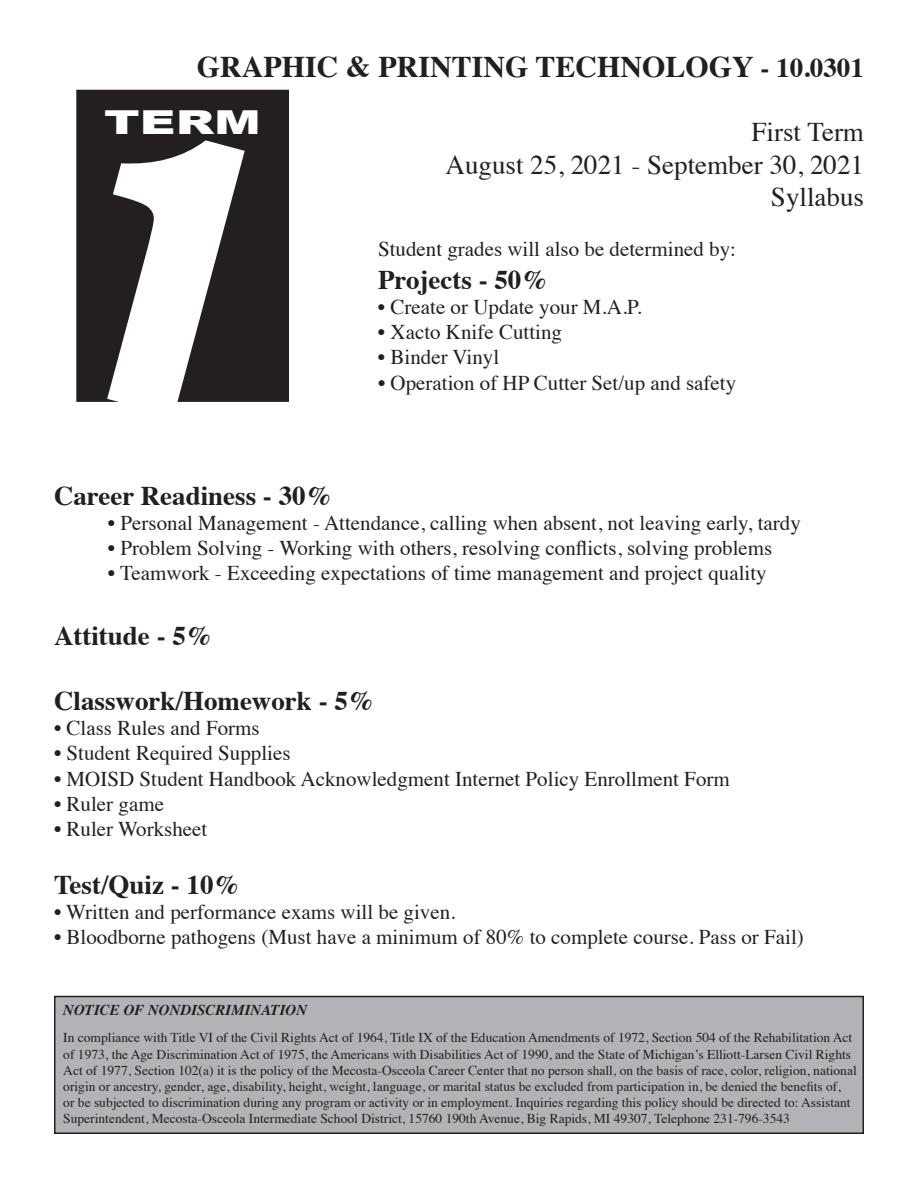
<style>
.page{position:relative;width:918px;height:1188px;background:#fff}
.page>*{position:absolute;margin:0;border:0;box-sizing:border-box;transform-origin:0 0}
.t1{font:900 33px "Arial";color:#fff;scale:1.5 1}
.t2{font:700 30px "Times";color:#231f20}
.t3{font:700 27px "Times";color:#231f20}
.t4{font:27px "Times";color:#231f20}
.t5{font:21px "Times";color:#231f20}
.t6{font:italic 700 15px "Times";color:#231f20}
.t7{font:13.5px/16.2px "Times";color:#231f20}
.s1{font-size:27px}
</style>
<div class="page">
<div style="left:77px;top:90px;width:211px;height:311px;background:#231f20"></div>
<div style="left:76px;top:90px;width:213px;height:312px;border:2px solid #231f20"></div>
<div style="left:55px;top:997px;width:808px;height:136px;background:#b2b3b7"></div>
<div style="left:54px;top:996px;width:810px;height:138px;border:2px solid #231f20"></div>
<svg style="left:76px;top:121px;width:169px;height:281px"></svg>
<p class="t2" style="left:197px;top:38px;width:669px">GRAPHIC &amp; PRINTING TECHNOLOGY <span class="s1">- 10.0301</span></p>
<p class="t1" style="left:104px;top:98px;width:106px">TERM</p>
<p class="t4" style="left:752px;top:107px;width:114px">First Term</p>
<p class="t4" style="left:446px;top:139px;width:420px">August 25, 2021 - September 30, 2021</p>
<p class="t4" style="left:771px;top:172px;width:95px">Syllabus</p>
<p class="t5" style="left:378px;top:230px;width:360px">Student grades will also be determined by:</p>
<p class="t3" style="left:378px;top:254px;width:172px">Projects - 50%</p>
<p class="t5" style="left:378px;top:287px;width:265px">• Create or Update your M.A.P.</p>
<p class="t5" style="left:378px;top:313px;width:186px">• Xacto Knife Cutting</p>
<p class="t5" style="left:378px;top:338px;width:123px">• Binder Vinyl</p>
<p class="t5" style="left:378px;top:363px;width:360px">• Operation of HP Cutter Set/up and safety</p>
<p class="t3" style="left:54px;top:470px;width:280px">Career Readiness - 30%</p>
<p class="t5" style="left:108px;top:503px;width:694px">• Personal Management - Attendance, calling when absent, not leaving early, tardy</p>
<p class="t5" style="left:108px;top:529px;width:666px">• Problem Solving - Working with others, resolving conflicts, solving problems</p>
<p class="t5" style="left:108px;top:554px;width:660px">• Teamwork - Exceeding expectations of time management and project quality</p>
<p class="t3" style="left:54px;top:610px;width:160px">Attitude - 5%</p>
<p class="t3" style="left:54px;top:675px;width:322px">Classwork/Homework - 5%</p>
<p class="t5" style="left:54px;top:709px;width:207px">• Class Rules and Forms</p>
<p class="t5" style="left:54px;top:734px;width:238px">• Student Required Supplies</p>
<p class="t5" style="left:54px;top:759px;width:677px">• MOISD Student Handbook Acknowledgment Internet Policy Enrollment Form</p>
<p class="t5" style="left:54px;top:784px;width:111px">• Ruler game</p>
<p class="t5" style="left:54px;top:809px;width:155px">• Ruler Worksheet</p>
<p class="t3" style="left:54px;top:859px;width:188px">Test/Quiz - 10%</p>
<p class="t5" style="left:54px;top:892px;width:403px">• Written and performance exams will be given.</p>
<p class="t5" style="left:54px;top:917px;width:751px">• Bloodborne pathogens (Must have a minimum of 80% to complete course. Pass or Fail)</p>
<p class="t6" style="left:63px;top:996px;width:245px">NOTICE OF NONDISCRIMINATION</p>
<p class="t7" style="left:63px;top:1029px;width:795px">In compliance with Title VI of the Civil Rights Act of 1964, Title IX of the Education Amendments of 1972, Section 504 of the Rehabilitation Act of 1973, the Age Discrimination Act of 1975, the Americans with Disabilities Act of 1990, and the State of Michigan’s Elliott-Larsen Civil Rights Act of 1977, Section 102(a) it is the policy of the Mecosta-Osceola Career Center that no person shall, on the basis of race, color, religion, national origin or ancestry, gender, age, disability, height, weight, language, or marital status be excluded from participation in, be denied the benefits of,<br>or be subjected to discrimination during any program or activity or in employment. Inquiries regarding this policy should be directed to: Assistant Superintendent, Mecosta-Osceola Intermediate School District, 15760 190th Avenue, Big Rapids, MI 49307, Telephone 231-796-3543</p>
</div>
